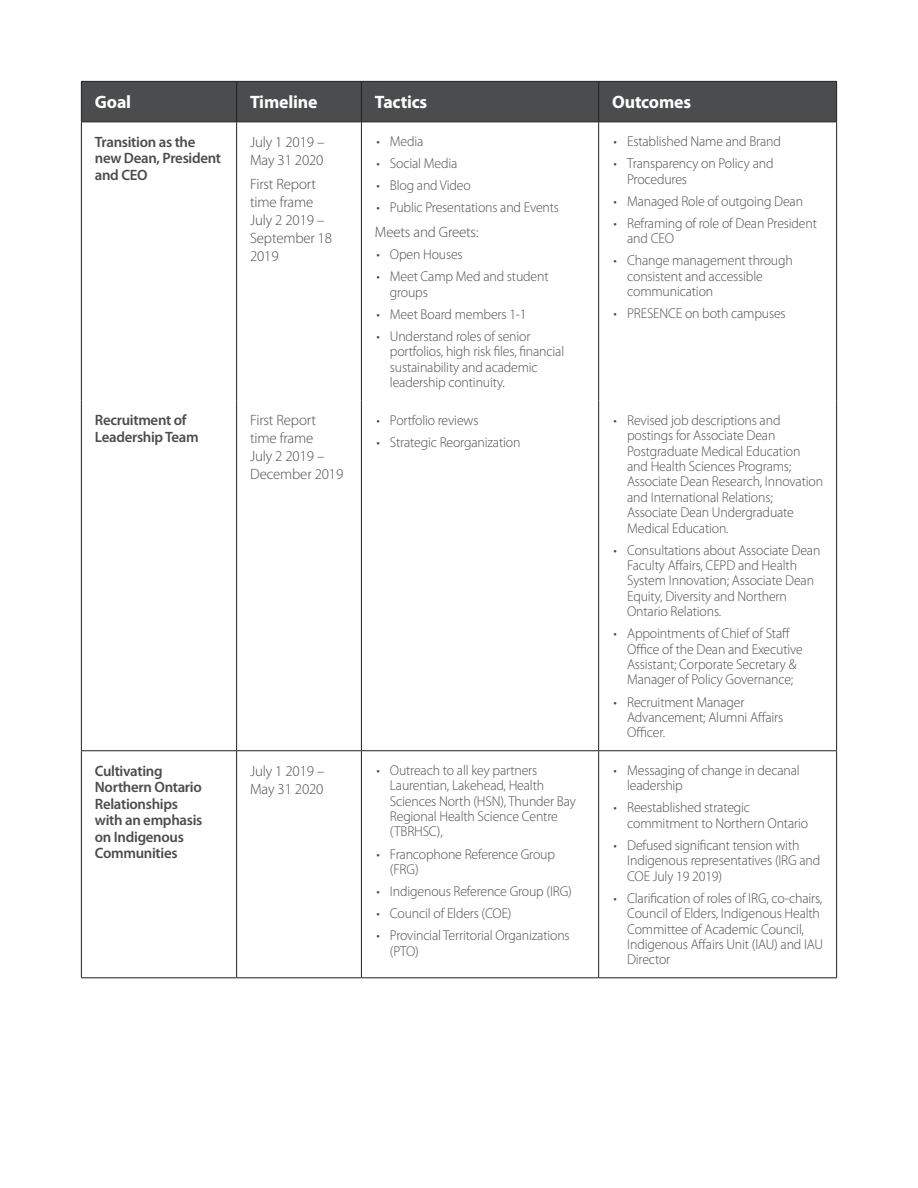
<style>
.page{position:relative;width:918px;height:1188px;background:#fff}
.page>*{position:absolute;margin:0;border:0;box-sizing:border-box;transform-origin:0 0}
.Graph_header{font:700 18px "Myriad Pro";letter-spacing:-.01em;color:#fff}
.Graph_Text{font:600 15px/16.5px "Myriad Pro";letter-spacing:-.02em;color:#4b4c4d}
.Graph_Text-2{font:300 15px/18px "Myriad Pro";letter-spacing:-.01em;color:#4b4c4d}
.t1{font:300 14.25px/15.3px "Myriad Pro";letter-spacing:-.01em;color:#4b4c4d}
</style>
<div class="page">
<div style="left:82px;top:82px;width:754px;height:40px;background:#4b4c4d"></div>
<hr style="left:81px;top:81px;width:156px;height:1px;background:#231f20">
<hr style="left:81px;top:82px;width:1px;height:40px;background:#231f20">
<hr style="left:237px;top:81px;width:124px;height:1px;background:#231f20">
<hr style="left:236px;top:82px;width:1px;height:40px;background:#231f20">
<hr style="left:361px;top:81px;width:238px;height:1px;background:#231f20">
<hr style="left:361px;top:82px;width:1px;height:40px;background:#231f20">
<hr style="left:599px;top:81px;width:238px;height:1px;background:#231f20">
<hr style="left:598px;top:82px;width:1px;height:40px;background:#231f20">
<hr style="left:836px;top:82px;width:1px;height:40px;background:#231f20">
<hr style="left:81px;top:122px;width:156px;height:1px;background:#231f20">
<hr style="left:81px;top:122px;width:1px;height:279px;background:#231f20">
<hr style="left:237px;top:122px;width:124px;height:1px;background:#231f20">
<hr style="left:236px;top:122px;width:1px;height:279px;background:#231f20">
<hr style="left:361px;top:122px;width:238px;height:1px;background:#231f20">
<hr style="left:361px;top:122px;width:1px;height:279px;background:#231f20">
<hr style="left:599px;top:122px;width:238px;height:1px;background:#231f20">
<hr style="left:598px;top:122px;width:1px;height:279px;background:#231f20">
<hr style="left:836px;top:122px;width:1px;height:279px;background:#231f20">
<hr style="left:81px;top:401px;width:1px;height:349px;background:#231f20">
<hr style="left:236px;top:401px;width:1px;height:349px;background:#231f20">
<hr style="left:361px;top:401px;width:1px;height:349px;background:#231f20">
<hr style="left:598px;top:401px;width:1px;height:349px;background:#231f20">
<hr style="left:836px;top:401px;width:1px;height:349px;background:#231f20">
<hr style="left:81px;top:750px;width:156px;height:1px;background:#231f20">
<hr style="left:81px;top:751px;width:1px;height:226px;background:#231f20">
<hr style="left:237px;top:750px;width:124px;height:1px;background:#231f20">
<hr style="left:236px;top:751px;width:1px;height:226px;background:#231f20">
<hr style="left:361px;top:750px;width:238px;height:1px;background:#231f20">
<hr style="left:361px;top:751px;width:1px;height:226px;background:#231f20">
<hr style="left:599px;top:750px;width:238px;height:1px;background:#231f20">
<hr style="left:598px;top:751px;width:1px;height:226px;background:#231f20">
<hr style="left:836px;top:751px;width:1px;height:226px;background:#231f20">
<hr style="left:81px;top:977px;width:156px;height:1px;background:#231f20">
<hr style="left:237px;top:977px;width:124px;height:1px;background:#231f20">
<hr style="left:361px;top:977px;width:238px;height:1px;background:#231f20">
<hr style="left:599px;top:977px;width:238px;height:1px;background:#231f20">
<p class="Graph_header" style="left:95px;top:91px;width:38px">Goal</p>
<p class="Graph_header" style="left:250px;top:91px;width:69px">Timeline</p>
<p class="Graph_header" style="left:375px;top:91px;width:54px">Tactics</p>
<p class="Graph_header" style="left:612px;top:91px;width:81px">Outcomes</p>
<p class="Graph_Text" style="left:95px;top:133px;width:128px">Transition as the new Dean, President and CEO</p>
<p class="Graph_Text-2" style="left:250px;top:132px;width:76px">July 1 2019 –<br>May 31 2020</p>
<p class="Graph_Text-2" style="left:250px;top:175px;width:84px">First Report time frame<br>July 2 2019 –<br>September 18<br>2019</p>
<p class="t1" style="left:376px;top:134px;width:49px">• Media</p>
<p class="t1" style="left:376px;top:156px;width:83px">• Social Media</p>
<p class="t1" style="left:376px;top:178px;width:96px">• Blog and Video</p>
<p class="t1" style="left:376px;top:200px;width:184px">• Public Presentations and Events</p>
<p class="Graph_Text-2" style="left:375px;top:223px;width:105px">Meets and Greets:</p>
<p class="t1" style="left:376px;top:247px;width:88px">• Open Houses</p>
<p class="t1" style="left:390px;top:269px;width:160px;text-indent:-14px">• Meet Camp Med and student groups</p>
<p class="t1" style="left:376px;top:306px;width:152px">• Meet Board members 1-1</p>
<p class="t1" style="left:390px;top:329px;width:176px;text-indent:-14px">• Understand roles of senior portfolios, high risk files, financial sustainability and academic leadership continuity.</p>
<p class="t1" style="left:614px;top:134px;width:169px">• Established Name and Brand</p>
<p class="t1" style="left:627px;top:156px;width:148px;text-indent:-14px">• Transparency on Policy and<br>Procedures</p>
<p class="t1" style="left:614px;top:193px;width:191px">• Managed Role of outgoing Dean</p>
<p class="t1" style="left:627px;top:215px;width:191px;text-indent:-14px">• Reframing of role of Dean President and CEO</p>
<p class="t1" style="left:627px;top:253px;width:167px;text-indent:-14px">• Change management through consistent and accessible communication</p>
<p class="t1" style="left:614px;top:306px;width:174px">• PRESENCE on both campuses</p>
<p class="Graph_Text" style="left:95px;top:412px;width:105px">Recruitment of<br>Leadership Team</p>
<p class="Graph_Text-2" style="left:250px;top:411px;width:95px">First Report time frame<br>July 2 2019 –<br>December 2019</p>
<p class="t1" style="left:376px;top:412px;width:104px">• Portfolio reviews</p>
<p class="t1" style="left:376px;top:434px;width:146px">• Strategic Reorganization</p>
<p class="Graph_Text" style="left:95px;top:762px;width:109px">Cultivating<br>Northern Ontario<br>Relationships with an emphasis on Indigenous<br>Communities</p>
<p class="Graph_Text-2" style="left:250px;top:761px;width:76px">July 1 2019 –<br>May 31 2020</p>
<p class="t1" style="left:390px;top:762px;width:187px;text-indent:-14px">• Outreach to all key partners<br>Laurentian, Lakehead, Health<br>Sciences North (HSN), Thunder Bay<br>Regional Health Science Centre (TBRHSC),</p>
<p class="t1" style="left:390px;top:846px;width:167px;text-indent:-14px">• Francophone Reference Group (FRG)</p>
<p class="t1" style="left:376px;top:884px;width:197px">• Indigenous Reference Group (IRG)</p>
<p class="t1" style="left:376px;top:906px;width:137px">• Council of Elders (COE)</p>
<p class="t1" style="left:390px;top:928px;width:181px;text-indent:-14px">• Provincial Territorial Organizations (PTO)</p>
<p class="t1" style="left:627px;top:412px;width:197px;text-indent:-14px">• Revised job descriptions and postings for Associate Dean<br>Postgraduate Medical Education and Health Sciences Programs;<br>Associate Dean Research, Innovation and International Relations;<br>Associate Dean Undergraduate<br>Medical Education.</p>
<p class="t1" style="left:627px;top:542px;width:195px;text-indent:-14px">• Consultations about Associate Dean<br>Faculty Affairs, CEPD and Health<br>System Innovation; Associate Dean<br>Equity, Diversity and Northern<br>Ontario Relations.</p>
<p class="t1" style="left:627px;top:626px;width:177px;text-indent:-14px">• Appointments of Chief of Staff<br>Office of the Dean and Executive<br>Assistant; Corporate Secretary &amp;<br>Manager of Policy Governance;</p>
<p class="t1" style="left:627px;top:694px;width:158px;text-indent:-14px">• Recruitment Manager<br>Advancement; Alumni Affairs<br>Officer.</p>
<p class="t1" style="left:627px;top:762px;width:174px;text-indent:-14px">• Messaging of change in decanal leadership</p>
<p class="t1" style="left:627px;top:800px;width:183px;text-indent:-14px">• Reestablished strategic commitment to Northern Ontario</p>
<p class="t1" style="left:627px;top:837px;width:195px;text-indent:-14px">• Defused significant tension with<br>Indigenous representatives (IRG and<br>COE July 19 2019)</p>
<p class="t1" style="left:627px;top:890px;width:197px;text-indent:-14px">• Clarification of roles of IRG, co-chairs,<br>Council of Elders, Indigenous Health<br>Committee of Academic Council,<br>Indigenous Affairs Unit (IAU) and IAU<br>Director</p>
</div>
